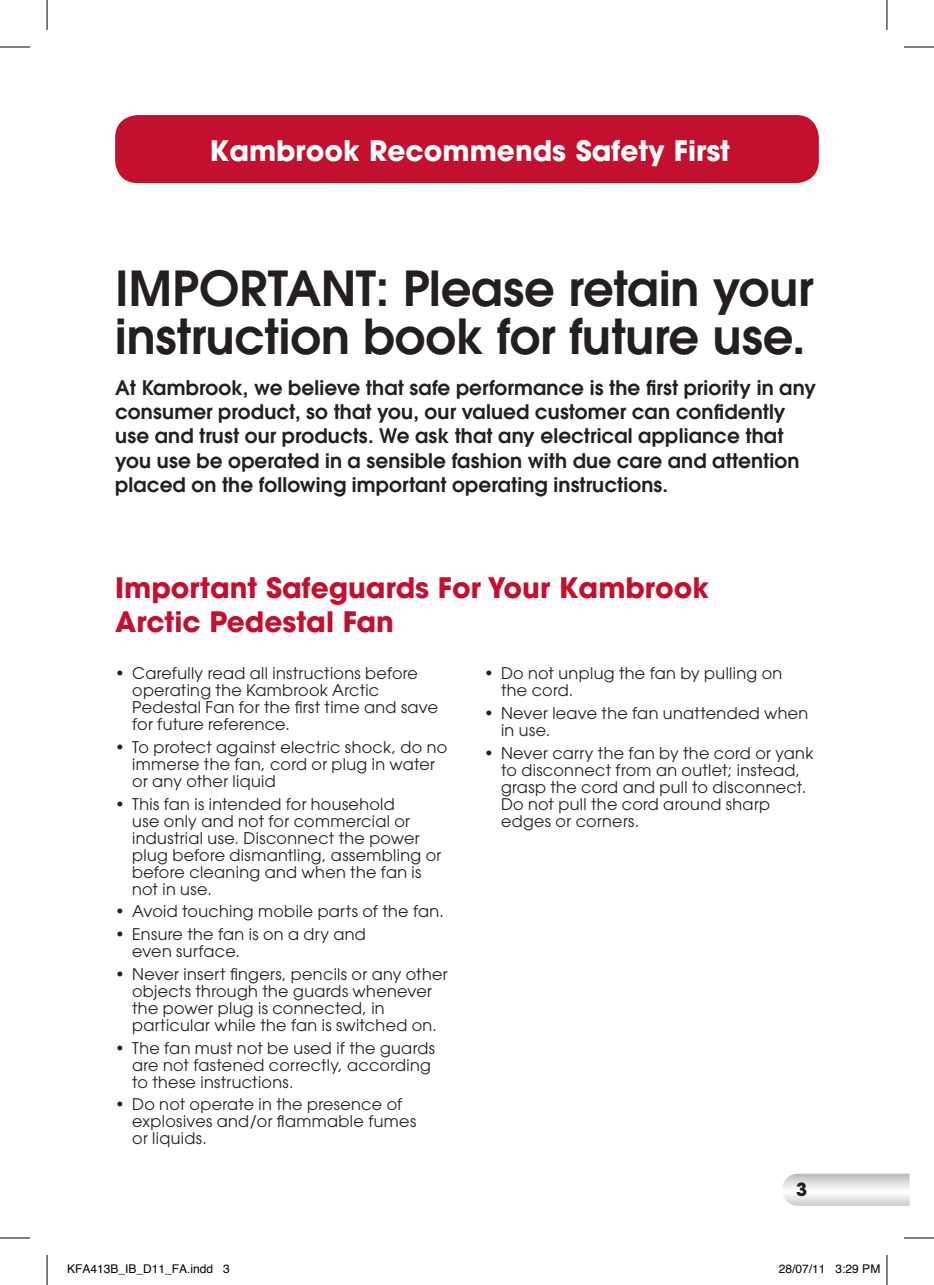
<style>
.page{position:relative;width:934px;height:1285px;background:#fff}
.page>*{position:absolute;margin:0;border:0;box-sizing:border-box;transform-origin:0 0}
.t1{font:600 48px/48px "Avant Garde";letter-spacing:-.005em;color:#231f20}
.t2{font:700 28px/33.6px "Avant Garde";color:#c3102f}
.t3{font:700 28px "Avant Garde";color:#fff}
.t4{font:600 20px/24px "Avant Garde";letter-spacing:.01em;color:#231f20}
.t5{font:700 18px "Avant Garde";color:#231f20}
.t6{font:16px/17px "Avant Garde";letter-spacing:.02em;color:#231f20}
.t7{font:12px "Helvetica";color:#000}
</style>
<div class="page">
<svg style="left:782px;top:1173px;width:127px;height:33px"></svg>
<div style="left:115px;top:115px;width:703px;height:68px;background:#c3102f;border-radius:23px"></div>
<hr style="left:0;top:47px;width:30px;height:1px;background:#000">
<hr style="left:903px;top:47px;width:30px;height:1px;background:#000">
<hr style="left:0;top:1237px;width:30px;height:1px;background:#000">
<hr style="left:903px;top:1237px;width:30px;height:1px;background:#000">
<hr style="left:47px;top:0;width:1px;height:30px;background:#000">
<hr style="left:47px;top:1255px;width:1px;height:30px;background:#000">
<hr style="left:886px;top:0;width:1px;height:30px;background:#000">
<hr style="left:886px;top:1255px;width:1px;height:30px;background:#000">
<h2 class="t3" style="left:209px;top:132px;width:522px">Kambrook Recommends Safety First</h2>
<h1 class="t1" style="left:115px;top:264px;width:699px">IMPORTANT: Please retain your instruction book for future use.</h1>
<p class="t4" style="left:115px;top:376px;width:702px">At Kambrook, we believe that safe performance is the first priority in any consumer product, so that you, our valued customer can confidently use and trust our products. We ask that any electrical appliance that you use be operated in a sensible fashion with due care and attention placed on the following important operating instructions.</p>
<h2 class="t2" style="left:115px;top:571px;width:595px">Important Safeguards For Your Kambrook<br>Arctic Pedestal Fan</h2>
<p class="t6" style="left:132px;top:665px;width:307px;text-indent:-17px">• Carefully read all instructions before operating the Kambrook Arctic Pedestal Fan for the first time and save for future reference.</p>
<p class="t6" style="left:132px;top:739px;width:316px;text-indent:-17px">• To protect against electric shock, do no immerse the fan, cord or plug in water or any other liquid</p>
<p class="t6" style="left:132px;top:795px;width:310px;text-indent:-17px">• This fan is intended for household<br>use only and not for commercial or industrial use. Disconnect the power plug before dismantling, assembling or before cleaning and when the fan is not in use.</p>
<p class="t6" style="left:115px;top:903px;width:330px">• Avoid touching mobile parts of the fan.</p>
<p class="t6" style="left:132px;top:925px;width:235px;text-indent:-17px">• Ensure the fan is on a dry and even surface.</p>
<p class="t6" style="left:132px;top:965px;width:317px;text-indent:-17px">• Never insert fingers, pencils or any other objects through the guards whenever the power plug is connected, in particular while the fan is switched on.</p>
<p class="t6" style="left:132px;top:1039px;width:304px;text-indent:-17px">• The fan must not be used if the guards are not fastened correctly, according to these instructions.</p>
<p class="t6" style="left:132px;top:1095px;width:285px;text-indent:-17px">• Do not operate in the presence of explosives and/or flammable fumes or liquids.</p>
<p class="t6" style="left:501px;top:665px;width:283px;text-indent:-17px">• Do not unplug the fan by pulling on the cord.</p>
<p class="t6" style="left:501px;top:704px;width:309px;text-indent:-17px">• Never leave the fan unattended when in use.</p>
<p class="t6" style="left:501px;top:744px;width:314px;text-indent:-17px">• Never carry the fan by the cord or yank to disconnect from an outlet; instead, grasp the cord and pull to disconnect.<br>Do not pull the cord around sharp edges or corners.</p>
<p class="t5" style="left:795px;top:1178px;width:13px">3</p>
<p class="t7" style="left:67px;top:1259px;width:164px">KFA413B_IB_D11_FA.indd 3</p>
<p class="t7" style="left:778px;top:1259px;width:103px">28/07/11 3:29 PM</p>
</div>
